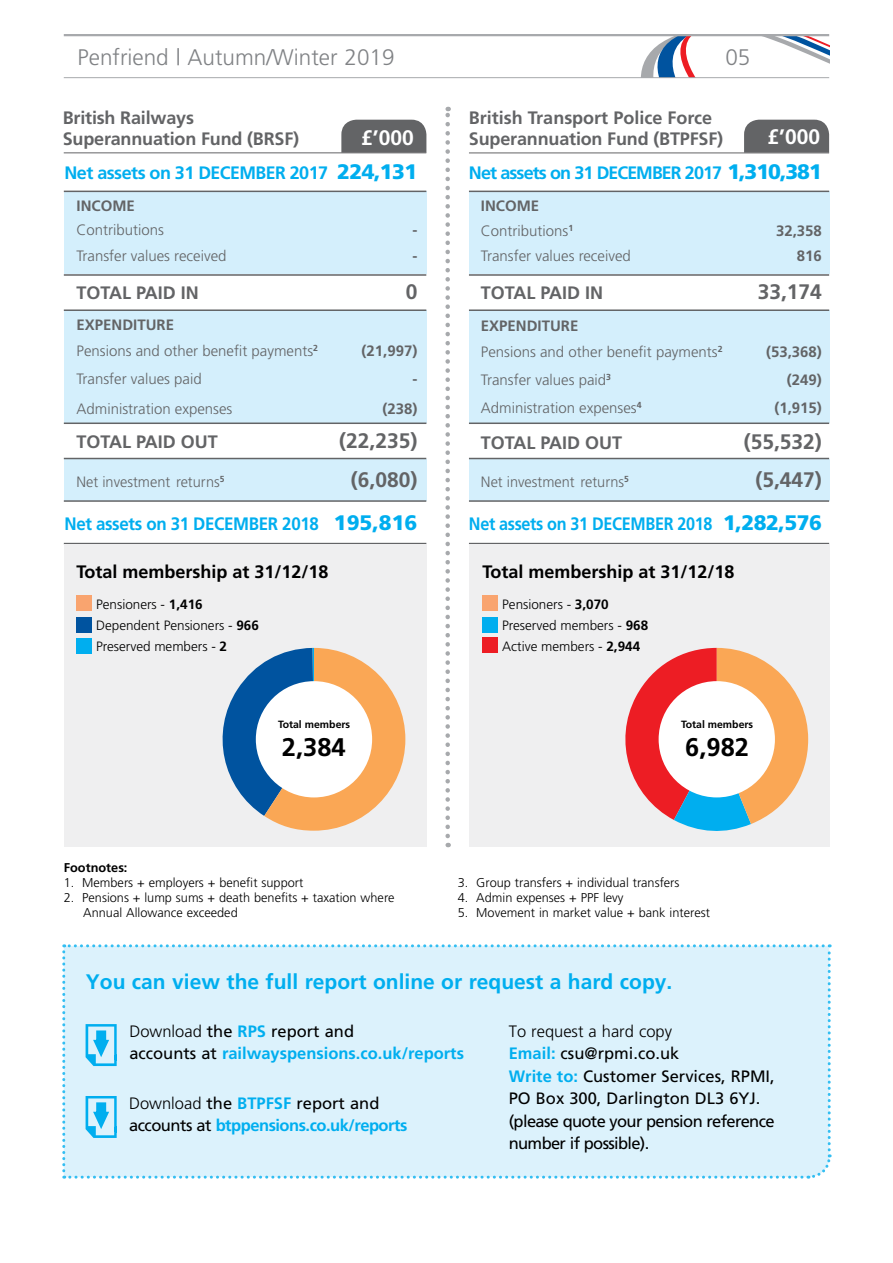
<style>
.page{position:relative;width:893px;height:1263px;background:#fff}
.page>*{position:absolute;margin:0;border:0;box-sizing:border-box;transform-origin:0 0}
.t1{font:700 25.5px "Frutiger";color:#000}
.t2{font:300 22.5px "Frutiger";color:#808285}
.t3{font:700 21px "Frutiger";color:#00aeef}
.t4{font:700 21px "Frutiger";color:#636466}
.t5{font:700 21px "Frutiger";color:#fff}
.t6{font:700 18px/21px "Frutiger";letter-spacing:-.01em;color:#636466}
.t7{font:700 18px "Frutiger";color:#000}
.t8{font:700 18px "Frutiger";letter-spacing:-.05em;color:#00aeef}
.t9{font:700 18px "Frutiger";letter-spacing:-.025em;color:#00aeef;scale:.9 1}
.t10{font:700 18px "Frutiger";letter-spacing:-.025em;color:#00aeef}
.t11{font:700 18px "Frutiger";letter-spacing:-.025em;color:#00aeef;scale:.94 1}
.t12{font:16.5px/22.5px "Frutiger";color:#000}
.t13{font:700 16.5px/22.5px "Frutiger";color:#00aeef}
.t14{font:700 16.5px/22.5px "Frutiger";letter-spacing:-.03em;color:#00aeef}
.t15{font:300 15px/25.5px "Frutiger";color:#636466}
.t16{font:700 15px "Frutiger";color:#636466}
.t17{font:300 13.5px/20.7px "Frutiger";color:#000}
.t18{font:300 12.75px/15px "Frutiger";color:#000}
.t19{font:700 12.75px "Frutiger";color:#000}
.t20{font:700 10.5px "Frutiger";color:#000}
.s1{font-weight:900;font-size:21px}
.s2{font-weight:700}
.s3{font-weight:300;color:#000}
.s4{font-weight:400;color:#000}
.s5{font-weight:300}
.s6{font-weight:700;color:#00aeef}
</style>
<div class="page">
<svg style="left:641px;top:36px;width:188px;height:41px"></svg>
<hr style="left:64px;top:34px;width:765px;height:2px;background:#a7a9ac">
<hr style="left:64px;top:77px;width:765px;height:1px;background:#a7a9ac">
<div style="left:469px;top:459px;width:360px;height:42px;background:#d4effc"></div>
<div style="left:469px;top:310px;width:360px;height:112px;background:#d4effc"></div>
<hr style="left:469px;top:458px;width:360px;height:1px;background:#636466">
<hr style="left:469px;top:500px;width:360px;height:2px;background:#636466">
<hr style="left:469px;top:543px;width:360px;height:1px;background:#636466">
<hr style="left:469px;top:422px;width:360px;height:2px;background:#636466">
<div style="left:469px;top:191px;width:360px;height:83px;background:#d4effc"></div>
<hr style="left:469px;top:309px;width:360px;height:2px;background:#636466">
<hr style="left:469px;top:274px;width:360px;height:2px;background:#636466">
<hr style="left:469px;top:191px;width:360px;height:1px;background:#636466">
<div style="left:64px;top:459px;width:362px;height:42px;background:#d4effc"></div>
<div style="left:64px;top:310px;width:362px;height:112px;background:#d4effc"></div>
<hr style="left:64px;top:458px;width:362px;height:1px;background:#636466">
<hr style="left:64px;top:500px;width:362px;height:2px;background:#636466">
<hr style="left:64px;top:422px;width:362px;height:2px;background:#636466">
<hr style="left:64px;top:543px;width:362px;height:1px;background:#636466">
<div style="left:64px;top:191px;width:362px;height:83px;background:#d4effc"></div>
<hr style="left:64px;top:309px;width:362px;height:2px;background:#636466">
<hr style="left:64px;top:274px;width:362px;height:2px;background:#636466">
<hr style="left:64px;top:191px;width:362px;height:1px;background:#636466">
<div style="left:62px;top:944px;width:770px;height:235px;background:#dcf2fc"></div>
<div style="left:341px;top:120px;width:85px;height:32px;background:#636466"></div>
<hr style="left:64px;top:152px;width:362px;height:1px;background:#636466">
<hr style="left:469px;top:153px;width:360px;height:1px;background:#636466">
<svg style="left:744px;top:120px;width:85px;height:33px;background:#68696b"></svg>
<div style="left:64px;top:544px;width:362px;height:302px;background:#efeff0"></div>
<div style="left:76px;top:617px;width:16px;height:16px;background:#00539f"></div>
<div style="left:76px;top:595px;width:16px;height:16px;background:#f9a46f"></div>
<div style="left:76px;top:638px;width:16px;height:16px;background:#00aeef"></div>
<div style="left:469px;top:544px;width:360px;height:302px;background:#efeff0"></div>
<div style="left:482px;top:595px;width:16px;height:16px;background:#f9a46f"></div>
<div style="left:482px;top:638px;width:16px;height:15px;background:#ed1d24"></div>
<div style="left:482px;top:617px;width:16px;height:16px;background:#00aeef"></div>
<svg style="left:222px;top:648px;width:183px;height:183px"></svg>
<div style="left:256px;top:681px;width:116px;height:116px;background:#fff;border-radius:50%"></div>
<svg style="left:625px;top:648px;width:183px;height:183px"></svg>
<div style="left:659px;top:681px;width:116px;height:116px;background:#fff;border-radius:50%"></div>
<svg style="left:445px;top:107px;width:5px;height:729px"></svg>
<h2 class="t2" style="left:78px;top:44px;width:318px">Penfriend | Autumn/Winter 2019</h2>
<h2 class="t2" style="left:725px;top:44px;width:27px">05</h2>
<p class="t6" style="left:63px;top:107px;width:238px">British Railways<br>Superannuation Fund (BRSF)</p>
<h3 class="t5" style="left:361px;top:125px;width:54px">£’000</h3>
<p class="t6" style="left:469px;top:107px;width:256px">British Transport Police Force<br>Superannuation Fund (BTPFSF)</p>
<h3 class="t5" style="left:768px;top:124px;width:54px">£’000</h3>
<p class="t10" style="left:65px;top:162px;width:354px">Net assets on 31 DECEMBER 2017 <span class="s1">224,131</span></p>
<p class="t16" style="left:77px;top:197px;width:60px">INCOME</p>
<p class="t15" style="left:77px;top:217px;width:89px">Contributions</p>
<p class="t16" style="left:412px;top:221px;width:6px">-</p>
<p class="t15" style="left:77px;top:243px;width:152px">Transfer values received</p>
<p class="t16" style="left:412px;top:247px;width:6px">-</p>
<p class="t6" style="left:77px;top:282px;width:124px">TOTAL PAID IN</p>
<h3 class="t4" style="left:406px;top:280px;width:13px">0</h3>
<p class="t15" style="left:77px;top:312px;width:243px"><span class="s2">EXPENDITURE<br></span>Pensions and other benefit payments<sup>2</sup></p>
<p class="t16" style="left:362px;top:342px;width:57px">(21,997)</p>
<p class="t15" style="left:77px;top:366px;width:127px">Transfer values paid</p>
<p class="t16" style="left:412px;top:370px;width:6px">-</p>
<p class="t15" style="left:77px;top:396px;width:157px">Administration expenses</p>
<p class="t16" style="left:382px;top:400px;width:37px">(238)</p>
<p class="t6" style="left:77px;top:431px;width:143px">TOTAL PAID OUT</p>
<h3 class="t4" style="left:339px;top:428px;width:80px">(22,235)</h3>
<p class="t15" style="left:77px;top:469px;width:149px">Net investment returns<sup>5</sup></p>
<h3 class="t4" style="left:351px;top:467px;width:68px">(6,080)</h3>
<p class="t11" style="left:65px;top:513px;width:377px">Net assets on 31 DECEMBER 2018 <span class="s1">195,816</span></p>
<p class="t8" style="left:469px;top:162px;width:354px">Net assets on 31 DECEMBER 2017 <span class="s1">1,310,381</span></p>
<p class="t15" style="left:481px;top:193px;width:94px;line-height:24.8px"><span class="s2">INCOME<br></span>Contributions<sup>1</sup></p>
<p class="t16" style="left:776px;top:222px;width:47px">32,358</p>
<p class="t15" style="left:481px;top:243px;width:152px">Transfer values received</p>
<p class="t16" style="left:797px;top:247px;width:27px">816</p>
<p class="t6" style="left:481px;top:282px;width:124px">TOTAL PAID IN</p>
<h3 class="t4" style="left:758px;top:279px;width:66px">33,174</h3>
<p class="t15" style="left:481px;top:313px;width:243px"><span class="s2">EXPENDITURE<br></span>Pensions and other benefit payments<sup>2</sup></p>
<p class="t16" style="left:766px;top:343px;width:57px">(53,368)</p>
<p class="t15" style="left:481px;top:367px;width:132px">Transfer values paid<sup>3</sup></p>
<p class="t16" style="left:787px;top:371px;width:37px">(249)</p>
<p class="t15" style="left:481px;top:395px;width:162px">Administration expenses<sup>4</sup></p>
<p class="t16" style="left:774px;top:399px;width:49px">(1,915)</p>
<p class="t6" style="left:481px;top:432px;width:143px">TOTAL PAID OUT</p>
<h3 class="t4" style="left:744px;top:429px;width:80px">(55,532)</h3>
<p class="t15" style="left:481px;top:469px;width:149px">Net investment returns<sup>5</sup></p>
<h3 class="t4" style="left:755px;top:468px;width:68px">(5,447)</h3>
<p class="t9" style="left:469px;top:513px;width:394px">Net assets on 31 DECEMBER 2018 <span class="s1">1,282,576</span></p>
<p class="t7" style="left:76px;top:561px;width:254px">Total membership at 31/12/18</p>
<p class="t7" style="left:482px;top:561px;width:254px">Total membership at 31/12/18</p>
<p class="t17" style="left:502px;top:594px;width:148px">Pensioners - <span class="s2">3,070<br></span>Preserved members - <span class="s2">968<br></span>Active members - <span class="s2">2,944</span></p>
<p class="t17" style="left:96px;top:594px;width:164px">Pensioners - <span class="s2">1,416<br></span>Dependent Pensioners - <span class="s2">966<br></span>Preserved members - <span class="s2">2</span></p>
<p class="t20" style="left:278px;top:718px;width:74px">Total members</p>
<h1 class="t1" style="left:282px;top:732px;width:65px">2,384</h1>
<p class="t19" style="left:64px;top:860px;width:65px">Footnotes:</p>
<p class="t18" style="left:64px;top:875px;width:241px">1. Members + employers + benefit support</p>
<p class="t18" style="left:83px;top:890px;width:313px;text-indent:-20px">2. Pensions + lump sums + death benefits + taxation where<br>Annual Allowance exceeded</p>
<p class="t20" style="left:681px;top:718px;width:74px">Total members</p>
<h1 class="t1" style="left:685px;top:732px;width:65px">6,982</h1>
<p class="t18" style="left:458px;top:875px;width:223px">3. Group transfers + individual transfers</p>
<p class="t18" style="left:458px;top:890px;width:167px">4. Admin expenses + PPF levy</p>
<p class="t18" style="left:458px;top:905px;width:254px">5. Movement in market value + bank interest</p>
<h3 class="t3" style="left:86px;top:969px;width:588px">You can view the full report online or request a hard copy.</h3>
<p class="t13" style="left:129px;top:1019px;width:336px"><span class="s3">Download</span> <span class="s4">the</span> RPS <span class="s4">report and<br>accounts at</span> railwayspensions.co.uk/reports</p>
<p class="t14" style="left:129px;top:1091px;width:280px"><span class="s3">Download</span> <span class="s4">the</span> BTPFSF <span class="s4">report and accounts at</span> btppensions.co.uk/reports</p>
<p class="t12" style="left:509px;top:1019px;width:267px"><span class="s5">To request a hard copy<br></span><span class="s6">Email:</span> csu@rpmi.co.uk<br><span class="s6">Write to:</span> Customer Services, RPMI,<br>PO Box 300, Darlington DL3 6YJ. (please quote your pension reference number if possible).</p>
</div>
